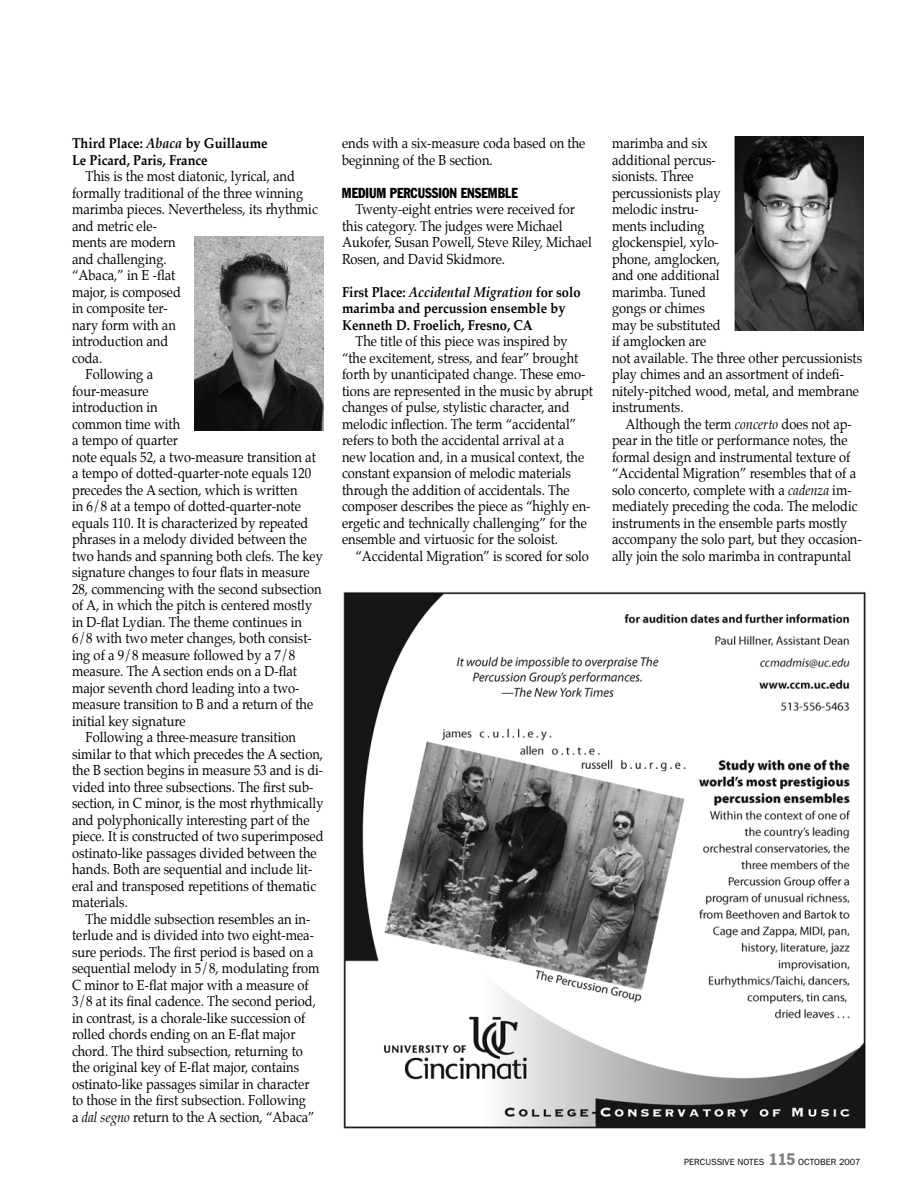
<style>
.page{position:relative;width:918px;height:1188px;background:#fff}
.page>*{position:absolute;margin:0;border:0;box-sizing:border-box;transform-origin:0 0}
.t1{font:14.25px/16.5px "Palatino";color:#000;scale:.9 1}
.t2{font:700 14.25px/16.5px "Palatino";color:#000;scale:.9 1}
.t3{font:condensed 14.25px "Franklin Gothic";color:#000;scale:.9 1}
.t4{font:9px "Franklin Gothic";color:#000}
.s1{font-style:italic}
.s2{font-stretch:condensed;font-size:16.5px;color:#808284}
</style>
<div class="page">
<img style="left:734px;top:137px;width:130px;height:193px">
<img style="left:343px;top:592px;width:523px;height:537px">
<img style="left:194px;top:237px;width:130px;height:193px">
<p class="t2" style="left:72px;top:137px;width:219px">Third Place: <span class="s1">Abaca</span> by Guillaume<br>Le Picard, Paris, France</p>
<p class="t1" style="left:86px;top:170px;width:234px">This is the most diatonic, lyrical, and</p>
<p class="t1" style="left:72px;top:186px;width:258px">formally traditional of the three winning</p>
<p class="t1" style="left:72px;top:203px;width:275px">marimba pieces. Nevertheless, its rhythmic</p>
<p class="t1" style="left:72px;top:219px;width:96px">and metric ele-</p>
<p class="t1" style="left:72px;top:236px;width:117px">ments are modern</p>
<p class="t1" style="left:72px;top:252px;width:107px">and challenging.</p>
<p class="t1" style="left:72px;top:269px;width:117px">“Abaca,” in E -flat</p>
<p class="t1" style="left:72px;top:285px;width:123px">major, is composed</p>
<p class="t1" style="left:72px;top:302px;width:108px">in composite ter-</p>
<p class="t1" style="left:72px;top:318px;width:117px">nary form with an</p>
<p class="t1" style="left:72px;top:335px;width:109px">introduction and</p>
<p class="t1" style="left:72px;top:351px;width:35px">coda.</p>
<p class="t1" style="left:86px;top:368px;width:77px">Following a</p>
<p class="t1" style="left:72px;top:384px;width:87px">four-measure</p>
<p class="t1" style="left:72px;top:401px;width:97px">introduction in</p>
<p class="t1" style="left:72px;top:417px;width:122px">common time with</p>
<p class="t1" style="left:72px;top:434px;width:119px">a tempo of quarter</p>
<p class="t1" style="left:72px;top:450px;width:273px">note equals 52, a two-measure transition at</p>
<p class="t1" style="left:72px;top:467px;width:267px">a tempo of dotted-quarter-note equals 120</p>
<p class="t1" style="left:72px;top:483px;width:252px">precedes the A section, which is written</p>
<p class="t1" style="left:72px;top:500px;width:256px">in 6/8 at a tempo of dotted-quarter-note</p>
<p class="t1" style="left:72px;top:516px;width:264px">equals 110. It is characterized by repeated</p>
<p class="t1" style="left:72px;top:533px;width:263px">phrases in a melody divided between the</p>
<p class="t1" style="left:72px;top:549px;width:280px">two hands and spanning both clefs. The key</p>
<p class="t1" style="left:72px;top:566px;width:266px">signature changes to four flats in measure</p>
<p class="t1" style="left:72px;top:582px;width:279px">28, commencing with the second subsection</p>
<p class="t1" style="left:72px;top:599px;width:268px">of A, in which the pitch is centered mostly</p>
<p class="t1" style="left:72px;top:615px;width:257px">in D-flat Lydian. The theme continues in</p>
<p class="t1" style="left:72px;top:632px;width:268px">6/8 with two meter changes, both consist-</p>
<p class="t1" style="left:72px;top:648px;width:249px">ing of a 9/8 measure followed by a 7/8</p>
<p class="t1" style="left:72px;top:665px;width:252px">measure. The A section ends on a D-flat</p>
<p class="t1" style="left:72px;top:681px;width:254px">major seventh chord leading into a two-</p>
<p class="t1" style="left:72px;top:698px;width:270px">measure transition to B and a return of the</p>
<p class="t1" style="left:72px;top:714px;width:128px">initial key signature</p>
<p class="t1" style="left:86px;top:731px;width:235px">Following a three-measure transition</p>
<p class="t1" style="left:72px;top:747px;width:281px">similar to that which precedes the A section,</p>
<p class="t1" style="left:72px;top:764px;width:281px">the B section begins in measure 53 and is di-</p>
<p class="t1" style="left:72px;top:780px;width:270px">vided into three subsections. The first sub-</p>
<p class="t1" style="left:72px;top:797px;width:281px">section, in C minor, is the most rhythmically</p>
<p class="t1" style="left:72px;top:813px;width:265px">and polyphonically interesting part of the</p>
<p class="t1" style="left:72px;top:830px;width:281px">piece. It is constructed of two superimposed</p>
<p class="t1" style="left:72px;top:846px;width:273px">ostinato-like passages divided between the</p>
<p class="t1" style="left:72px;top:863px;width:269px">hands. Both are sequential and include lit-</p>
<p class="t1" style="left:72px;top:879px;width:273px">eral and transposed repetitions of thematic</p>
<p class="t1" style="left:72px;top:896px;width:64px">materials.</p>
<p class="t1" style="left:86px;top:912px;width:251px">The middle subsection resembles an in-</p>
<p class="t1" style="left:72px;top:929px;width:270px">terlude and is divided into two eight-mea-</p>
<p class="t1" style="left:72px;top:945px;width:270px">sure periods. The first period is based on a</p>
<p class="t1" style="left:72px;top:962px;width:277px">sequential melody in 5/8, modulating from</p>
<p class="t1" style="left:72px;top:978px;width:265px">C minor to E-flat major with a measure of</p>
<p class="t1" style="left:72px;top:995px;width:273px">3/8 at its final cadence. The second period,</p>
<p class="t1" style="left:72px;top:1011px;width:261px">in contrast, is a chorale-like succession of</p>
<p class="t1" style="left:72px;top:1028px;width:250px">rolled chords ending on an E-flat major</p>
<p class="t1" style="left:72px;top:1044px;width:258px">chord. The third subsection, returning to</p>
<p class="t1" style="left:72px;top:1061px;width:254px">the original key of E-flat major, contains</p>
<p class="t1" style="left:72px;top:1077px;width:265px">ostinato-like passages similar in character</p>
<p class="t1" style="left:72px;top:1094px;width:262px">to those in the first subsection. Following</p>
<p class="t1" style="left:72px;top:1110px;width:271px">a <span class="s1">dal segno</span> return to the A section, “Abaca”</p>
<p class="t1" style="left:342px;top:137px;width:272px">ends with a six-measure coda based on the beginning of the B section.</p>
<p class="t3" style="left:342px;top:184px;width:196px">MEDI UM PERCUSSION ENSEMBLE</p>
<p class="t1" style="left:342px;top:203px;width:279px;text-indent:14px">Twenty-eight entries were received for this category. The judges were Michael Aukofer, Susan Powell, Steve Riley, Michael Rosen, and David Skidmore.</p>
<p class="t2" style="left:342px;top:285px;width:267px">First Place: <span class="s1">Accidental Migration</span> for solo marimba and percussion ensemble by<br>Kenneth D. Froelich, Fresno, CA</p>
<p class="t1" style="left:342px;top:335px;width:281px;text-indent:14px">The title of this piece was inspired by “the excitement, stress, and fear” brought forth by unanticipated change. These emo&shy;tions are represented in the music by abrupt changes of pulse, stylistic character, and melodic inflection. The term “accidental” refers to both the accidental arrival at a<br>new location and, in a musical context, the constant expansion of melodic materials through the addition of accidentals. The composer describes the piece as “highly en&shy;ergetic and technically challenging” for the ensemble and virtuosic for the soloist.</p>
<p class="t1" style="left:356px;top:549px;width:261px">“Accidental Migration” is scored for solo</p>
<p class="t1" style="left:612px;top:137px;width:280px">marimba and six<br>additional percus-<br>sionists. Three<br>percussionists play<br>melodic instru-<br>ments including<br>glockenspiel, xylo-<br>phone, amglocken,<br>and one additional<br>marimba. Tuned<br>gongs or chimes<br>may be substituted<br>if amglocken are<br>not available. The three other percussionists play chimes and an assortment of indefi&shy;nitely-pitched wood, metal, and membrane instruments.</p>
<p class="t1" style="left:612px;top:417px;width:279px;text-indent:14px">Although the term <span class="s1">concerto</span> does not ap&shy;pear in the title or performance notes, the formal design and instrumental texture of “Accidental Migration” resembles that of a solo concerto, complete with a <span class="s1">cadenza</span> im&shy;mediately preceding the coda. The melodic instruments in the ensemble parts mostly accompany the solo part, but they occasion&shy;ally join the solo marimba in contrapuntal</p>
<p class="t4" style="left:684px;top:1156px;width:121px">PERCUSSIVE NOTES <span class="s2">115</span> OCTO</p>
<p class="t4" style="left:820px;top:1156px;width:42px">BER 2007</p>
</div>
